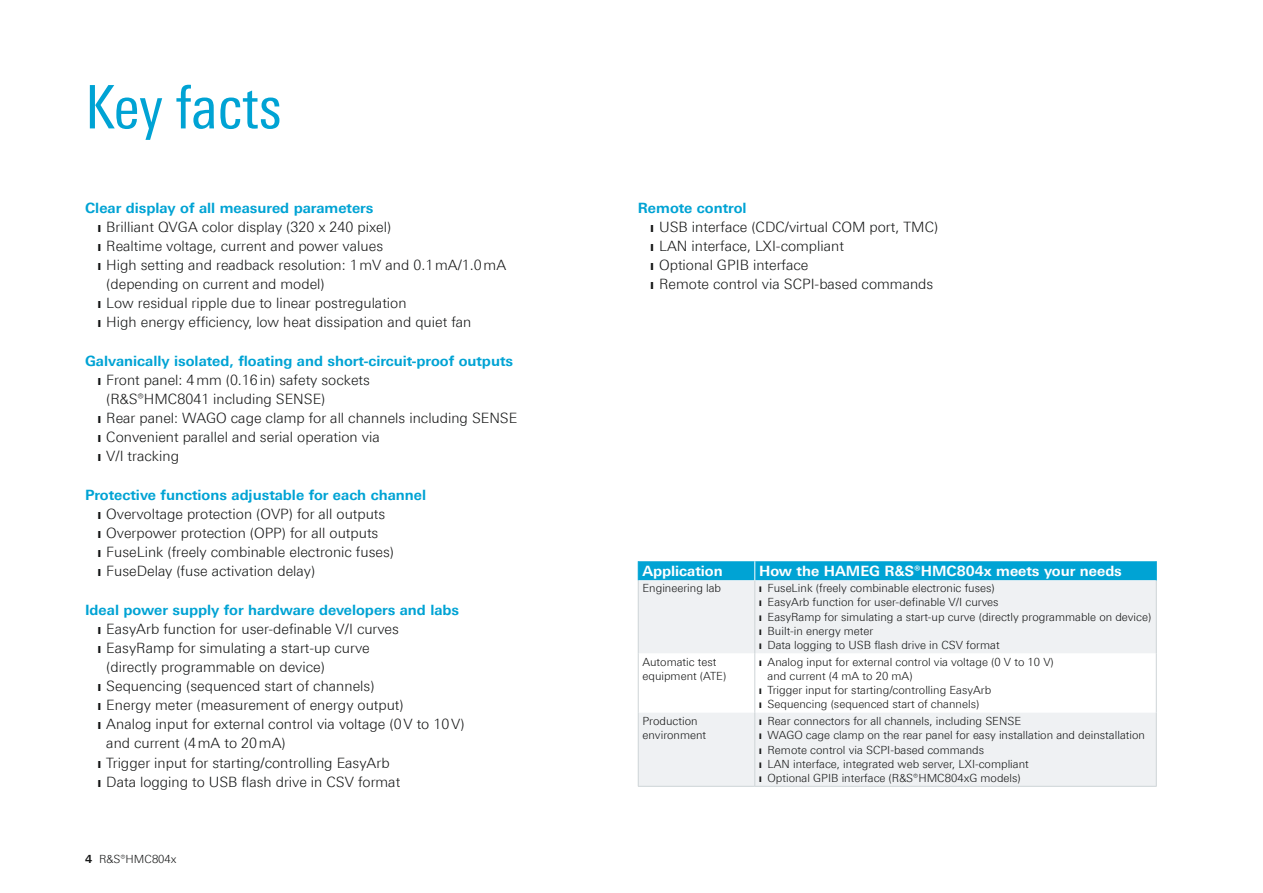
<style>
.page{position:relative;width:1263px;height:893px;background:#fff}
.page>*{position:absolute;margin:0;border:0;box-sizing:border-box;transform-origin:0 0}
.t1{font:60px "Linotype Univers 420 Cn";letter-spacing:-.005em;color:#00a3d4}
.t2{font:300 14.25px/19.2px "Linotype Univers 330";color:#151616}
.t3{font:700 14.25px "Linotype Univers 630";color:#00a3d4}
.t4{font:700 14.25px "Linotype Univers 630";color:#fff}
.t5{font:300 11.25px/14.2px "Linotype Univers 330";color:#151616}
.s1{font-family:"Linotype Univers 630";font-weight:700}
</style>
<div class="page">
<svg style="left:639px;top:580px;width:517px;height:206px;fill:#eff1f3"></svg>
<hr style="left:754px;top:580px;width:1px;height:73px;background:#ced4d7">
<hr style="left:1156px;top:580px;width:1px;height:73px;background:#ced4d7">
<hr style="left:754px;top:653px;width:1px;height:60px;background:#ced4d7">
<hr style="left:1156px;top:653px;width:1px;height:60px;background:#ced4d7">
<hr style="left:754px;top:713px;width:1px;height:73px;background:#ced4d7">
<hr style="left:1156px;top:713px;width:1px;height:73px;background:#ced4d7">
<hr style="left:638px;top:786px;width:117px;height:1px;background:#ced4d7">
<hr style="left:755px;top:786px;width:402px;height:1px;background:#ced4d7">
<div style="left:638px;top:561px;width:519px;height:19px;background:#00a3d4"></div>
<hr style="left:638px;top:580px;width:1px;height:73px;background:#ced4d7">
<hr style="left:638px;top:653px;width:1px;height:60px;background:#ced4d7">
<hr style="left:638px;top:713px;width:1px;height:73px;background:#ced4d7">
<h1 class="t1" style="left:85px;top:72px;width:198px">Key facts</h1>
<p class="t3" style="left:85px;top:199px;width:290px">Clear display of all measured parameters</p>
<p class="t2" style="left:98px;top:217px;width:295px">❙ Brilliant QVGA color display (320 x 240 pixel)</p>
<p class="t2" style="left:98px;top:236px;width:287px">❙ Realtime voltage, current and power values</p>
<p class="t2" style="left:98px;top:255px;width:410px">❙ High setting and readback resolution: 1mV and 0.1mA/1.0mA</p>
<p class="t2" style="left:106px;top:274px;width:220px">(depending on current and model)</p>
<p class="t2" style="left:98px;top:293px;width:310px">❙ Low residual ripple due to linear postregulation</p>
<p class="t2" style="left:98px;top:313px;width:375px">❙ High energy efficiency, low heat dissipation and quiet fan</p>
<p class="t3" style="left:85px;top:352px;width:430px">Galvanically isolated, floating and short-circuit-proof outputs</p>
<p class="t2" style="left:98px;top:370px;width:274px">❙ Front panel: 4mm (0.16in) safety sockets</p>
<p class="t2" style="left:106px;top:389px;width:221px">(R&amp;S®HMC8041 including SENSE)</p>
<p class="t2" style="left:98px;top:408px;width:421px">❙ Rear panel: WAGO cage clamp for all channels including SENSE</p>
<p class="t2" style="left:98px;top:427px;width:283px">❙ Convenient parallel and serial operation via</p>
<p class="t2" style="left:98px;top:447px;width:83px">❙ V/I tracking</p>
<p class="t3" style="left:85px;top:486px;width:343px">Protective functions adjustable for each channel</p>
<p class="t2" style="left:98px;top:504px;width:298px">❙ Overvoltage protection (OVP) for all outputs<br>❙ Overpower protection (OPP) for all outputs<br>❙ FuseLink (freely combinable electronic fuses) ❙ FuseDelay (fuse activation delay)</p>
<p class="t3" style="left:85px;top:601px;width:376px">Ideal power supply for hardware developers and labs</p>
<p class="t2" style="left:98px;top:619px;width:303px">❙ EasyArb function for user-definable V/I curves</p>
<p class="t2" style="left:98px;top:638px;width:273px">❙ EasyRamp for simulating a start-up curve</p>
<p class="t2" style="left:106px;top:657px;width:220px">(directly programmable on device)</p>
<p class="t2" style="left:98px;top:676px;width:278px">❙ Sequencing (sequenced start of channels)</p>
<p class="t2" style="left:98px;top:695px;width:307px">❙ Energy meter (measurement of energy output)</p>
<p class="t2" style="left:98px;top:714px;width:368px">❙ Analog input for external control via voltage (0V to 10V)</p>
<p class="t2" style="left:106px;top:734px;width:181px">and current (4mA to 20mA)</p>
<p class="t2" style="left:98px;top:753px;width:293px">❙ Trigger input for starting/controlling EasyArb</p>
<p class="t2" style="left:98px;top:772px;width:304px">❙ Data logging to USB flash drive in CSV format</p>
<p class="t5" style="left:85px;top:852px;width:93px"><span class="s1">4</span> R&amp;S®HMC804x</p>
<p class="t3" style="left:638px;top:199px;width:110px">Remote control</p>
<p class="t2" style="left:651px;top:217px;width:289px">❙ USB interface (CDC/virtual COM port, TMC) ❙ LAN interface, LXI-compliant<br>❙ Optional GPIB interface<br>❙ Remote control via SCPI-based commands</p>
<p class="t4" style="left:642px;top:562px;width:82px">Application</p>
<p class="t4" style="left:759px;top:562px;width:364px">How the HAMEG R&amp;S®HMC804x meets your needs</p>
<p class="t5" style="left:642px;top:581px;width:80px">Engineering lab</p>
<p class="t5" style="left:759px;top:581px;width:394px">❙ FuseLink (freely combinable electronic fuses)<br>❙ EasyArb function for user-definable V/I curves<br>❙ EasyRamp for simulating a start-up curve (directly programmable on device) ❙ Built-in energy meter<br>❙ Data logging to USB flash drive in CSV format</p>
<p class="t5" style="left:642px;top:654px;width:85px">Automatic test equipment (ATE)</p>
<p class="t5" style="left:759px;top:654px;width:296px">❙ Analog input for external control via voltage (0 V to 10 V)</p>
<p class="t5" style="left:767px;top:669px;width:147px">and current (4 mA to 20 mA)</p>
<p class="t5" style="left:759px;top:683px;width:234px">❙ Trigger input for starting/controlling EasyArb</p>
<p class="t5" style="left:759px;top:697px;width:222px">❙ Sequencing (sequenced start of channels)</p>
<p class="t5" style="left:642px;top:714px;width:65px">Production environment</p>
<p class="t5" style="left:759px;top:714px;width:387px">❙ Rear connectors for all channels, including SENSE<br>❙ WAGO cage clamp on the rear panel for easy installation and deinstallation ❙ Remote control via SCPI-based commands<br>❙ LAN interface, integrated web server, LXI-compliant<br>❙ Optional GPIB interface (R&amp;S®HMC804xG models)</p>
</div>
